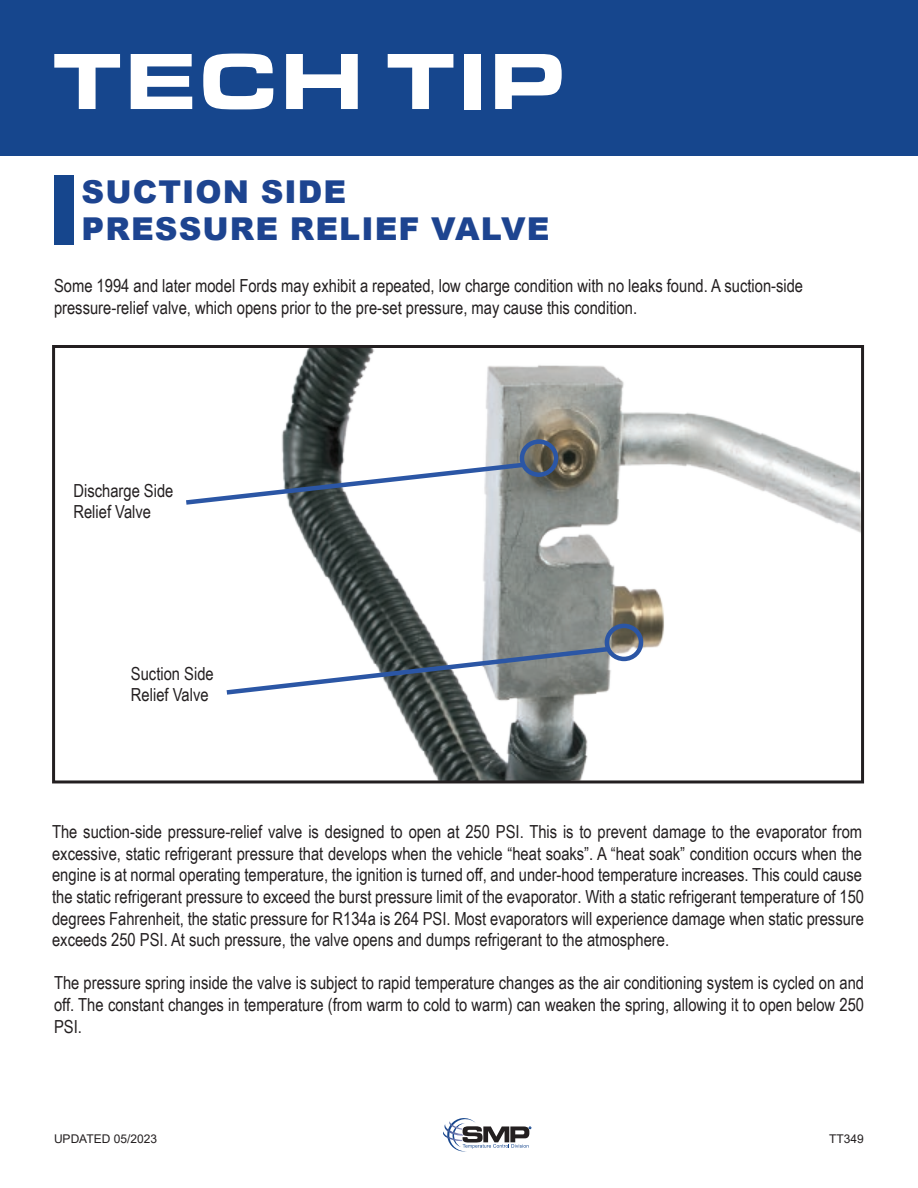
<style>
.page{position:relative;width:918px;height:1188px;background:#fff}
.page>*{position:absolute;margin:0;border:0;box-sizing:border-box;transform-origin:0 0}
.t1{font:900 82.5px "Eurostile Ext";color:#fff}
.t2{font:900 31.5px/37.8px "Arial";letter-spacing:.035em;color:#1d4490}
.t3{font:18px/21.6px "Arial Narrow";color:#231f20}
.Modification_Date{font:12px "Arial";color:#231f20}
.BOM{font:12px "Arial";color:#231f20}
</style>
<div class="page">
<div style="left:0;top:0;width:918px;height:156px;background:#16468d"></div>
<div style="left:54px;top:176px;width:19px;height:69px;background:#16468d"></div>
<img style="left:281px;top:349px;width:579px;height:430px">
<div style="left:52px;top:345px;width:812px;height:438px;border:3px solid #231f20"></div>
<svg style="left:186px;top:460px;width:341px;height:47px"></svg>
<div style="left:520px;top:439px;width:38px;height:38px;border:4px solid #2b56a5;border-radius:50%"></div>
<svg style="left:226px;top:644px;width:386px;height:53px"></svg>
<div style="left:605px;top:624px;width:38px;height:37px;border:4px solid #2b56a5;border-radius:50%"></div>
<svg style="left:443px;top:1118px;width:88px;height:34px"></svg>
<h1 class="t1" style="left:52px;top:19px;width:516px">TECH TIP</h1>
<h2 class="t2" style="left:82px;top:171px;width:469px">SUCTION SIDE<br>PRESSURE RELIEF VALVE</h2>
<p class="t3" style="left:54px;top:274px;width:751px">Some 1994 and later model Fords may exhibit a repeated, low charge condition with no leaks found. A suction-side pressure-relief valve, which opens prior to the pre-set pressure, may cause this condition.</p>
<h1 class="t3" style="left:73px;top:479px;width:102px">Discharge Side<br>Relief Valve</h1>
<h2 class="t3" style="left:131px;top:662px;width:84px">Suction Side<br>Relief Valve</h2>
<p class="t3" style="left:52px;top:820px;width:814px;text-align:justify">The suction-side pressure-relief valve is designed to open at 250 PSI. This is to prevent damage to the evaporator from excessive, static refrigerant pressure that develops when the vehicle “heat soaks”. A “heat soak” condition occurs when the engine is at normal operating temperature, the ignition is turned off, and under-hood temperature increases. This could cause the static refrigerant pressure to exceed the burst pressure limit of the evaporator. With a static refrigerant temperature of 150 degrees Fahrenheit, the static pressure for R134a is 264 PSI. Most evaporators will experience damage when static pressure exceeds 250 PSI. At such pressure, the valve opens and dumps refrigerant to the atmosphere.</p>
<p class="t3" style="left:54px;top:972px;width:812px;text-align:justify">The pressure spring inside the valve is subject to rapid temperature changes as the air conditioning system is cycled on and off. The constant changes in temperature (from warm to cold to warm) can weaken the spring, allowing it to open below 250<br>PSI.</p>
<p class="Modification_Date" style="left:54px;top:1130px;width:105px">UPDATED 05/2023</p>
<p class="BOM" style="left:829px;top:1130px;width:36px">TT349</p>
</div>
